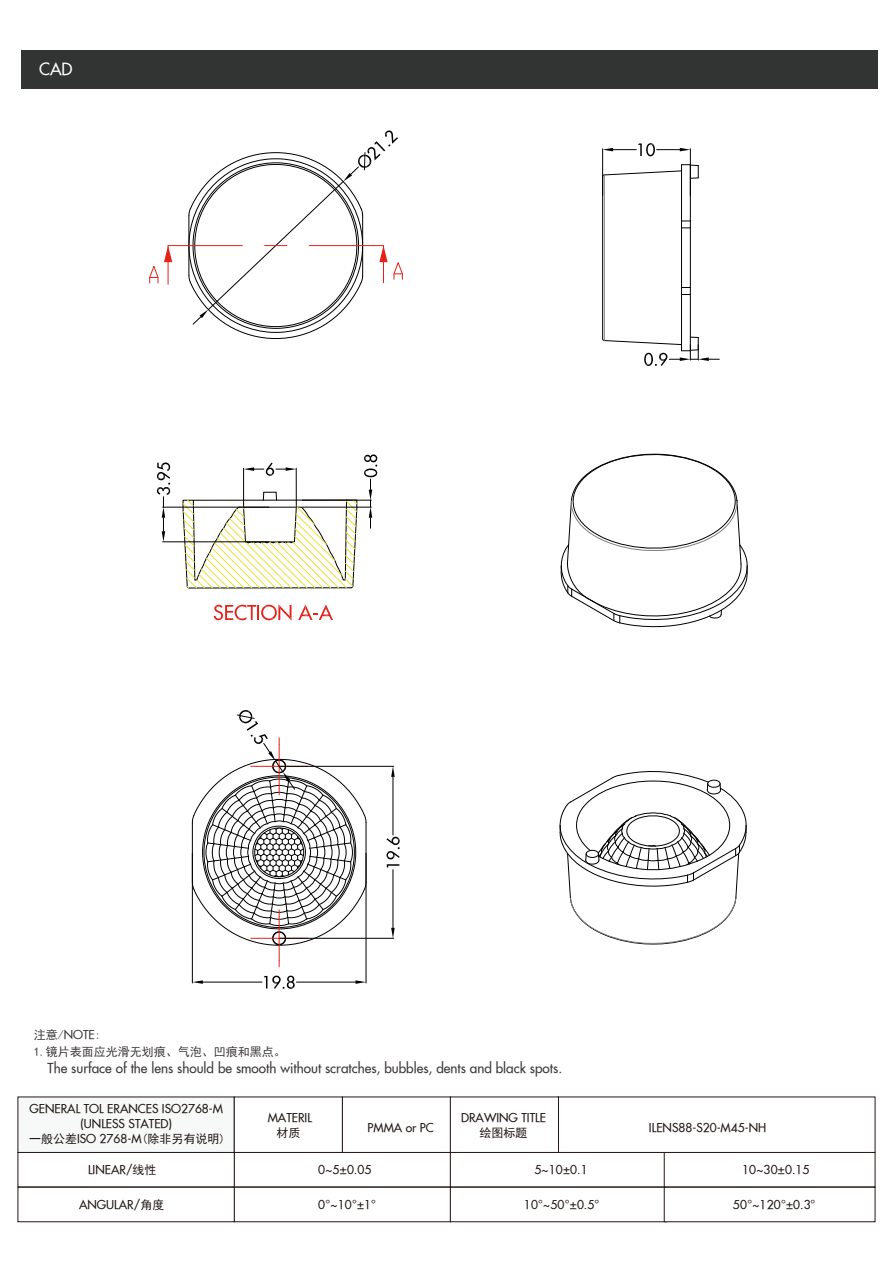
<style>
.page{position:relative;width:893px;height:1263px;background:#fff}
.page>*{position:absolute;margin:0;border:0;box-sizing:border-box;transform-origin:0 0}
.t1{font:16.5px "SFU Futura";color:#fff}
.t2{font:13.5px "SFU Futura";color:#3e3a39}
.t3{font:12px/15px "SFU Futura";color:#231815;text-align:center}
.t4{font:12px/17.4px "Sim Hei";color:#3e3a39}
.t5{font:12px "Sim Hei";color:#231815}
.s1{font-family:"SFU Futura"}
.s2{font-family:"Sim Hei"}
</style>
<div class="page">
<div style="left:234px;top:1152px;width:217px;height:35px;border:1px solid #231815"></div>
<div style="left:450px;top:1152px;width:217px;height:35px;background:#fff;border:1px solid #231815"></div>
<div style="left:664px;top:1152px;width:211px;height:35px;background:#fff;border:1px solid #231815"></div>
<div style="left:234px;top:1187px;width:217px;height:35px;background:#fff;border:1px solid #231815"></div>
<div style="left:450px;top:1187px;width:217px;height:35px;background:#fff;border:1px solid #231815"></div>
<div style="left:664px;top:1187px;width:211px;height:35px;background:#fff;border:1px solid #231815"></div>
<div style="left:18px;top:1152px;width:216px;height:35px;background:#fff;border:1px solid #231815"></div>
<div style="left:18px;top:1187px;width:216px;height:35px;background:#fff;border:1px solid #231815"></div>
<div style="left:450px;top:1097px;width:109px;height:55px;background:#fff;border:1px solid #231815"></div>
<div style="left:18px;top:1097px;width:216px;height:55px;background:#f7f9f9"></div>
<div style="left:234px;top:1097px;width:109px;height:55px;background:#fff;border:1px solid #231815"></div>
<div style="left:21px;top:50px;width:856px;height:39px;background:#323333"></div>
<svg style="left:149px;top:246px;width:23px;height:38px"></svg>
<svg style="left:681px;top:220px;width:10px;height:75px"></svg>
<hr style="left:681px;top:165px;width:1px;height:56px;background:#000">
<hr style="left:690px;top:165px;width:1px;height:56px;background:#000">
<hr style="left:681px;top:294px;width:1px;height:57px;background:#000">
<hr style="left:690px;top:294px;width:1px;height:57px;background:#000">
<hr style="left:602px;top:177px;width:1px;height:162px;background:#000">
<svg style="left:603px;top:164px;width:96px;height:15px"></svg>
<hr style="left:604px;top:175px;width:1px;height:166px;background:#808080">
<svg style="left:559px;top:771px;width:188px;height:174px"></svg>
<svg style="left:182px;top:492px;width:176px;height:97px"></svg>
<hr style="left:192px;top:853px;width:1px;height:130px;background:#000">
<hr style="left:366px;top:853px;width:1px;height:130px;background:#000">
<hr style="left:203px;top:982px;width:59px;height:1px;background:#000">
<hr style="left:296px;top:982px;width:59px;height:1px;background:#000">
<svg style="left:192px;top:980px;width:11px;height:4px"></svg>
<svg style="left:355px;top:980px;width:11px;height:4px"></svg>
<svg style="left:264px;top:975px;width:31px;height:14px"></svg>
<hr style="left:690px;top:149px;width:1px;height:46px;background:#000">
<hr style="left:602px;top:149px;width:1px;height:46px;background:#000">
<svg style="left:603px;top:143px;width:87px;height:14px"></svg>
<svg style="left:602px;top:337px;width:117px;height:29px"></svg>
<hr style="left:243px;top:468px;width:1px;height:38px;background:#000">
<hr style="left:296px;top:468px;width:1px;height:38px;background:#000">
<svg style="left:244px;top:463px;width:52px;height:15px"></svg>
<svg style="left:192px;top:710px;width:175px;height:257px"></svg>
<svg style="left:560px;top:453px;width:188px;height:175px"></svg>
<hr style="left:302px;top:507px;width:69px;height:1px;background:#000">
<hr style="left:302px;top:500px;width:69px;height:1px;background:#000">
<svg style="left:364px;top:454px;width:14px;height:74px"></svg>
<svg style="left:214px;top:604px;width:77px;height:17px"></svg>
<svg style="left:298px;top:604px;width:35px;height:16px"></svg>
<hr style="left:163px;top:541px;width:106px;height:1px;background:#000">
<hr style="left:163px;top:507px;width:106px;height:1px;background:#000">
<svg style="left:157px;top:462px;width:15px;height:80px"></svg>
<hr style="left:280px;top:938px;width:114px;height:1px;background:#000">
<hr style="left:280px;top:766px;width:114px;height:1px;background:#000">
<hr style="left:393px;top:870px;width:1px;height:58px;background:#000">
<hr style="left:393px;top:777px;width:1px;height:58px;background:#000">
<svg style="left:391px;top:928px;width:4px;height:10px"></svg>
<svg style="left:391px;top:766px;width:4px;height:11px"></svg>
<svg style="left:386px;top:836px;width:14px;height:32px"></svg>
<svg style="left:188px;top:130px;width:215px;height:209px"></svg>
<hr style="left:168px;top:245px;width:74px;height:1px;background:#e7211a">
<h1 class="t1" style="left:39px;top:56px;width:35px">CAD</h1>
<p class="t4" style="left:34px;top:1026px;width:254px">注意/<span class="s1">NOTE</span>:<br>1.镜片表面应光滑无划痕、气泡、凹痕和黑点。</p>
<p class="t2" style="left:48px;top:1058px;width:516px">The surface of the lens should be smooth without scratches, bubbles, dents and black spots.</p>
<p class="t3" style="left:29px;top:1100px;width:195px">GENERAL TOL ERANCES ISO2768-M (UNLESS STATED)</p>
<p class="t3" style="left:88px;top:1161px;width:70px">LINEAR/<span class="s2">线性</span></p>
<p class="t3" style="left:318px;top:1161px;width:54px">0~5±0.05</p>
<p class="t3" style="left:534px;top:1161px;width:55px">5~10±0.1</p>
<p class="t3" style="left:79px;top:1196px;width:87px">ANGULAR/<span class="s2">角度</span></p>
<p class="t3" style="left:318px;top:1196px;width:59px">0°~10°±1°</p>
<p class="t3" style="left:524px;top:1196px;width:77px">10°~50°±0.5°</p>
<p class="t3" style="left:733px;top:1196px;width:84px">50°~120°±0.3°</p>
<p class="t3" style="left:268px;top:1109px;width:46px">MATERIL</p>
<p class="t3" style="left:461px;top:1109px;width:86px">DRAWING TITLE</p>
<p class="t3" style="left:649px;top:1119px;width:119px">ILENS88-S20-M45-NH</p>
<p class="t5" style="left:276px;top:1127px;width:25px">材质</p>
<p class="t3" style="left:368px;top:1119px;width:68px">PMMA or PC</p>
<p class="t5" style="left:480px;top:1127px;width:49px">绘图标题</p>
<p class="t5" style="left:29px;top:1133px;width:198px">一般公差<span class="s1">ISO 2768-M</span>(除非另有说明)</p>
<p class="t3" style="left:742px;top:1161px;width:69px">10~30±0.15</p>
</div>
